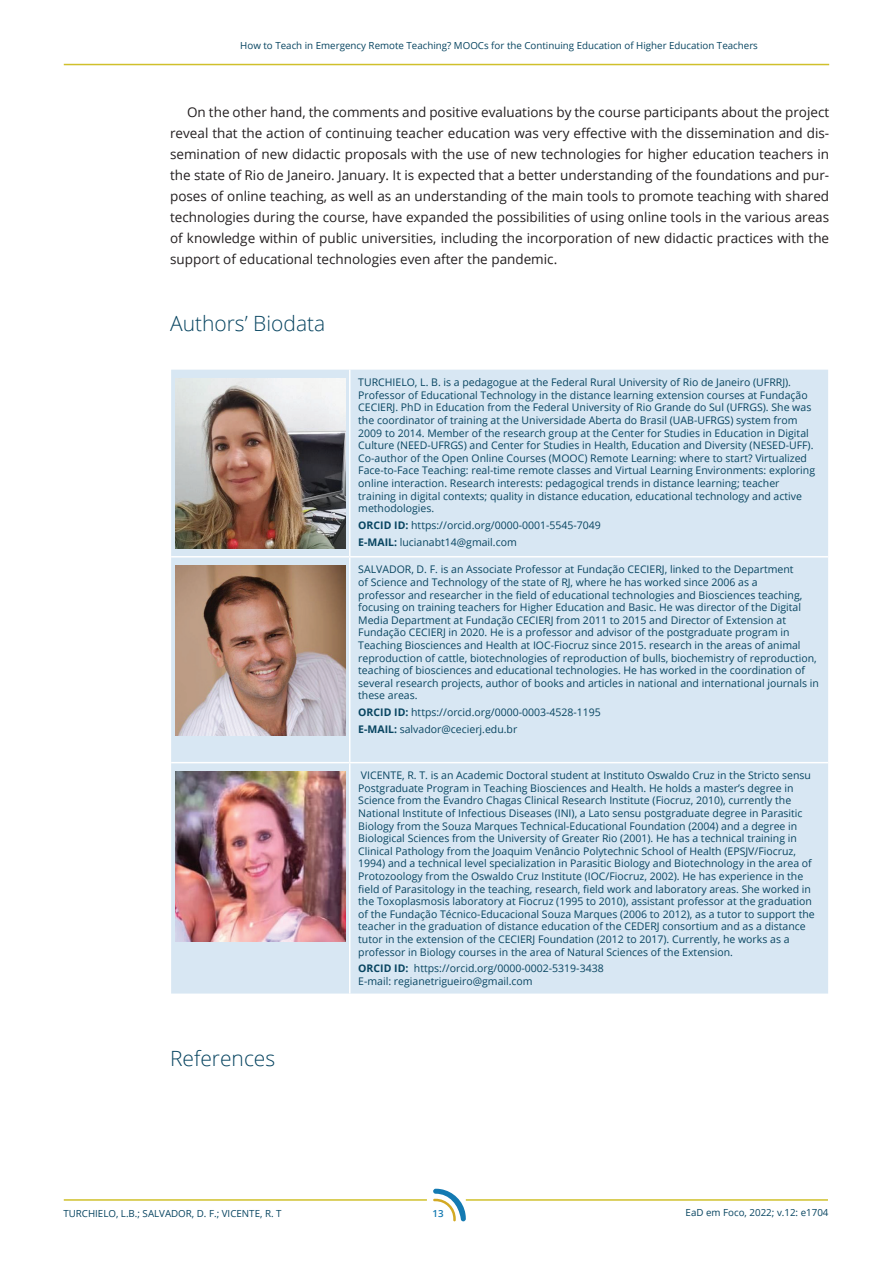
<style>
.page{position:relative;width:893px;height:1263px;background:#fff}
.page>*{position:absolute;margin:0;border:0;box-sizing:border-box;transform-origin:0 0}
.t1{font:300 21px "Open Sans";color:#084561}
.t2{font:13.5px/21px "Open Sans";color:#231f20;text-align:justify}
.t3{font:10.5px/12.6px "Open Sans";color:#084561}
.t4{font:9.75px "Open Sans";color:#084561}
.t5{font:600 9.75px "Open Sans";color:#147ab2}
.s1{font-weight:700}
</style>
<div class="page">
<hr style="left:64px;top:64px;width:765px;height:1px;background:#d0c02b">
<hr style="left:466px;top:1199px;width:362px;height:2px;background:#d0c02b">
<svg style="left:433px;top:1189px;width:33px;height:32px"></svg>
<hr style="left:64px;top:1199px;width:363px;height:2px;background:#d0c02b">
<div style="left:171px;top:370px;width:657px;height:623px;background:#d8e7f3"></div>
<hr style="left:349px;top:370px;width:1px;height:186px;background:#fff">
<hr style="left:171px;top:556px;width:179px;height:1px;background:#fff">
<hr style="left:350px;top:556px;width:478px;height:1px;background:#fff">
<hr style="left:349px;top:557px;width:1px;height:205px;background:#fff">
<hr style="left:171px;top:762px;width:179px;height:1px;background:#fff">
<hr style="left:350px;top:762px;width:478px;height:1px;background:#fff">
<hr style="left:349px;top:763px;width:1px;height:230px;background:#fff">
<img style="left:175px;top:378px;width:170px;height:170px">
<img style="left:175px;top:565px;width:170px;height:170px">
<img style="left:175px;top:771px;width:170px;height:170px">
<p class="t4" style="left:240px;top:39px;width:519px">How to Teach in Emergency Remote Teaching? MOOCs for the Continuing Education of Higher Education Teachers</p>
<p class="t2" style="left:170px;top:101px;width:661px;text-indent:17px">On the other hand, the comments and positive evaluations by the course participants about the project reveal that the action of continuing teacher education was very effective with the dissemination and dis&shy;semination of new didactic proposals with the use of new technologies for higher education teachers in the state of Rio de Janeiro. January. It is expected that a better understanding of the foundations and pur&shy;poses of online teaching, as well as an understanding of the main tools to promote teaching with shared technologies during the course, have expanded the possibilities of using online tools in the various areas of knowledge within of public universities, including the incorporation of new didactic practices with the support of educational technologies even after the pandemic.</p>
<h1 class="t1" style="left:170px;top:309px;width:157px">Authors’ Biodata</h1>
<h1 class="t1" style="left:170px;top:1043px;width:107px">References</h1>
<p class="t3" style="left:358px;top:376px;width:458px">TURCHIELO, L. B. is a pedagogue at the Federal Rural University of Rio de Janeiro (UFRRJ).<br>Professor of Educational Technology in the distance learning extension courses at Fundação CECIERJ. PhD in Education from the Federal University of Rio Grande do Sul (UFRGS). She was the coordinator of training at the Universidade Aberta do Brasil (UAB-UFRGS) system from 2009 to 2014. Member of the research group at the Center for Studies in Education in Digital Culture (NEED-UFRGS) and Center for Studies in Health, Education and Diversity (NESED-UFF).<br>Co-author of the Open Online Courses (MOOC) Remote Learning: where to start? Virtualized Face-to-Face Teaching: real-time remote classes and Virtual Learning Environments: exploring online interaction. Research interests: pedagogical trends in distance learning; teacher training in digital contexts; quality in distance education, educational technology and active methodologies.</p>
<p class="t3" style="left:358px;top:517px;width:244px;line-height:16.8px"><span class="s1">ORCID ID:</span> https://orcid.org/0000-0001-5545-7049<br><span class="s1">E-MAIL:</span> lucianabt14@gmail.com</p>
<p class="t3" style="left:358px;top:563px;width:462px">SALVADOR, D. F. is an Associate Professor at Fundação CECIERJ, linked to the Department<br>of Science and Technology of the state of RJ, where he has worked since 2006 as a<br>professor and researcher in the field of educational technologies and Biosciences teaching, focusing on training teachers for Higher Education and Basic. He was director of the Digital Media Department at Fundação CECIERJ from 2011 to 2015 and Director of Extension at Fundação CECIERJ in 2020. He is a professor and advisor of the postgraduate program in Teaching Biosciences and Health at IOC-Fiocruz since 2015. research in the areas of animal reproduction of cattle, biotechnologies of reproduction of bulls, biochemistry of reproduction, teaching of biosciences and educational technologies. He has worked in the coordination of several research projects, author of books and articles in national and international journals in these areas.</p>
<p class="t3" style="left:358px;top:704px;width:244px;line-height:16.8px"><span class="s1">ORCID ID:</span> https://orcid.org/0000-0003-4528-1195<br><span class="s1">E-MAIL:</span> salvador@cecierj.edu.br</p>
<p class="t3" style="left:358px;top:769px;width:458px">VICENTE, R. T. is an Academic Doctoral student at Instituto Oswaldo Cruz in the Stricto sensu Postgraduate Program in Teaching Biosciences and Health. He holds a master’s degree in Science from the Evandro Chagas Clinical Research Institute (Fiocruz, 2010), currently the National Institute of Infectious Diseases (INI), a Lato sensu postgraduate degree in Parasitic Biology from the Souza Marques Technical-Educational Foundation (2004) and a degree in Biological Sciences from the University of Greater Rio (2001). He has a technical training in Clinical Pathology from the Joaquim Venâncio Polytechnic School of Health (EPSJV/Fiocruz, 1994) and a technical level specialization in Parasitic Biology and Biotechnology in the area of Protozoology from the Oswaldo Cruz Institute (IOC/Fiocruz, 2002). He has experience in the field of Parasitology in the teaching, research, field work and laboratory areas. She worked in the Toxoplasmosis laboratory at Fiocruz (1995 to 2010), assistant professor at the graduation of the Fundação Técnico-Educacional Souza Marques (2006 to 2012), as a tutor to support the teacher in the graduation of distance education of the CEDERJ consortium and as a distance tutor in the extension of the CECIERJ Foundation (2012 to 2017). Currently, he works as a professor in Biology courses in the area of Natural Sciences of the Extension.</p>
<p class="t3" style="left:358px;top:962px;width:247px"><span class="s1">ORCID ID:</span> https://orcid.org/0000-0002-5319-3438<br>E-mail: regianetrigueiro@gmail.com</p>
<p class="t4" style="left:63px;top:1206px;width:220px">TURCHIELO, L.B.; SALVADOR, D. F.; VICENTE, R. T</p>
<p class="t4" style="left:686px;top:1206px;width:144px">EaD em Foco, 2022; v.12: e1704</p>
<p class="t5" style="left:432px;top:1207px;width:13px">13</p>
</div>
